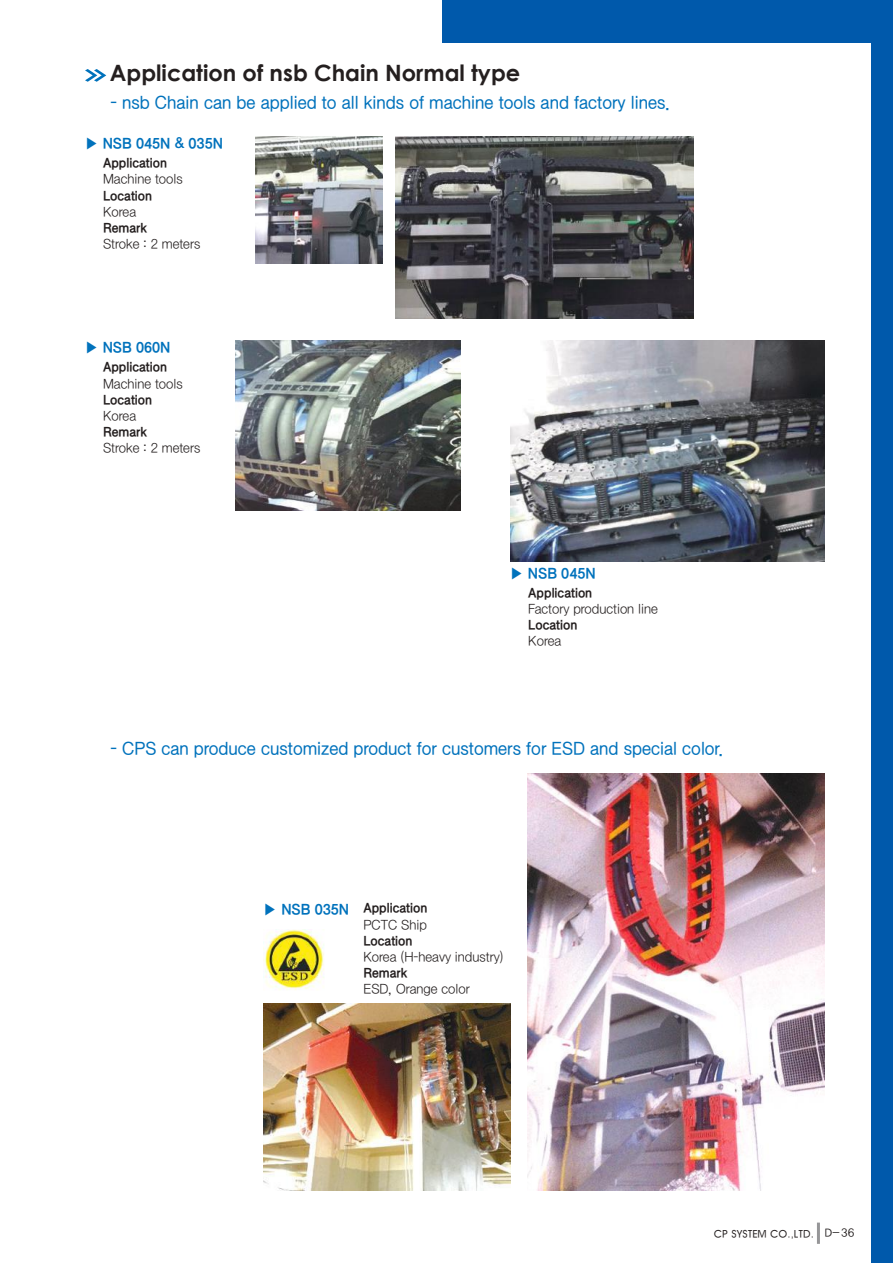
<style>
.page{position:relative;width:893px;height:1263px;background:#fff}
.page>*{position:absolute;margin:0;border:0;box-sizing:border-box;transform-origin:0 0}
.t1{font:700 22.5px "Century Gothic";color:#241f1f}
.t2{font:500 18px "SD Gothic QXP";color:#0072bc}
.t3{font:700 15px "SD Gothic QXP";color:#0072bc}
.t4{font:300 13.5px "SD Gothic QXP";color:#241f1f}
.t5{font:700 13.5px/16.2px "SD Gothic QXP";color:#241f1f;text-align:right}
.t6{font:10.5px "HY Wul Nun Light Pro";color:#241f1f}
.s1{font-size:15px;color:#0072bc}
.s2{font-weight:300}
.s3{font-family:"YGO22";font-size:12px}
</style>
<div class="page">
<hr style="left:817px;top:1222px;width:3px;height:22px;background:#969698">
<img style="left:263px;top:929px;width:61px;height:61px">
<div style="left:872px;top:0;width:21px;height:1263px;background:#0059ab"></div>
<div style="left:442px;top:0;width:451px;height:43px;background:#0059ab"></div>
<svg style="left:85px;top:69px;width:21px;height:13px"></svg>
<img style="left:255px;top:136px;width:128px;height:128px">
<img style="left:235px;top:340px;width:226px;height:170px">
<img style="left:395px;top:136px;width:298px;height:183px">
<img style="left:510px;top:340px;width:315px;height:221px">
<img style="left:527px;top:774px;width:298px;height:417px">
<img style="left:264px;top:1003px;width:246px;height:188px">
<p class="t1" style="left:110px;top:59px;width:412px">Application of nsb Chain Normal type</p>
<p class="t2" style="left:111px;top:94px;width:561px">- nsb Chain can be applied to all kinds of machine tools and factory lines.</p>
<p class="t3" style="left:85px;top:136px;width:140px">▶ NSB 045N &amp; 035N</p>
<p class="t5" style="left:103px;top:155px;width:66px">Application</p>
<p class="t4" style="left:103px;top:173px;width:81px">Machine tools</p>
<p class="t5" style="left:103px;top:187px;width:51px">Location</p>
<p class="t4" style="left:103px;top:205px;width:35px">Korea</p>
<p class="t5" style="left:103px;top:220px;width:46px">Remark</p>
<p class="t4" style="left:103px;top:237px;width:99px">Stroke : 2 meters</p>
<p class="t3" style="left:85px;top:340px;width:87px">▶ NSB 060N</p>
<p class="t5" style="left:103px;top:359px;width:66px">Application</p>
<p class="t4" style="left:103px;top:377px;width:81px">Machine tools</p>
<p class="t5" style="left:103px;top:392px;width:51px">Location</p>
<p class="t4" style="left:103px;top:409px;width:35px">Korea</p>
<p class="t5" style="left:103px;top:424px;width:46px">Remark</p>
<p class="t4" style="left:103px;top:442px;width:99px">Stroke : 2 meters</p>
<p class="t3" style="left:510px;top:565px;width:87px">▶ NSB 045N</p>
<p class="t5" style="left:528px;top:584px;width:66px">Application</p>
<p class="t4" style="left:528px;top:602px;width:131px">Factory production line</p>
<p class="t5" style="left:528px;top:617px;width:51px">Location</p>
<p class="t4" style="left:528px;top:634px;width:35px">Korea</p>
<p class="t2" style="left:111px;top:740px;width:615px">- CPS can produce customized product for customers for ESD and special color.</p>
<p class="t5" style="left:264px;top:900px;width:165px"><span class="s1">▶ NSB 035N</span> Application<br><span class="s2">PCTC Ship</span></p>
<p class="t5" style="left:363px;top:932px;width:51px">Location</p>
<p class="t4" style="left:363px;top:950px;width:142px">Korea (H-heavy industry)</p>
<p class="t5" style="left:363px;top:965px;width:46px">Remark</p>
<p class="t4" style="left:363px;top:982px;width:108px">ESD, Orange color</p>
<p class="t6" style="left:714px;top:1228px;width:143px">CP SYSTEM CO.,LTD. <span class="s3">D-36</span></p>
</div>
